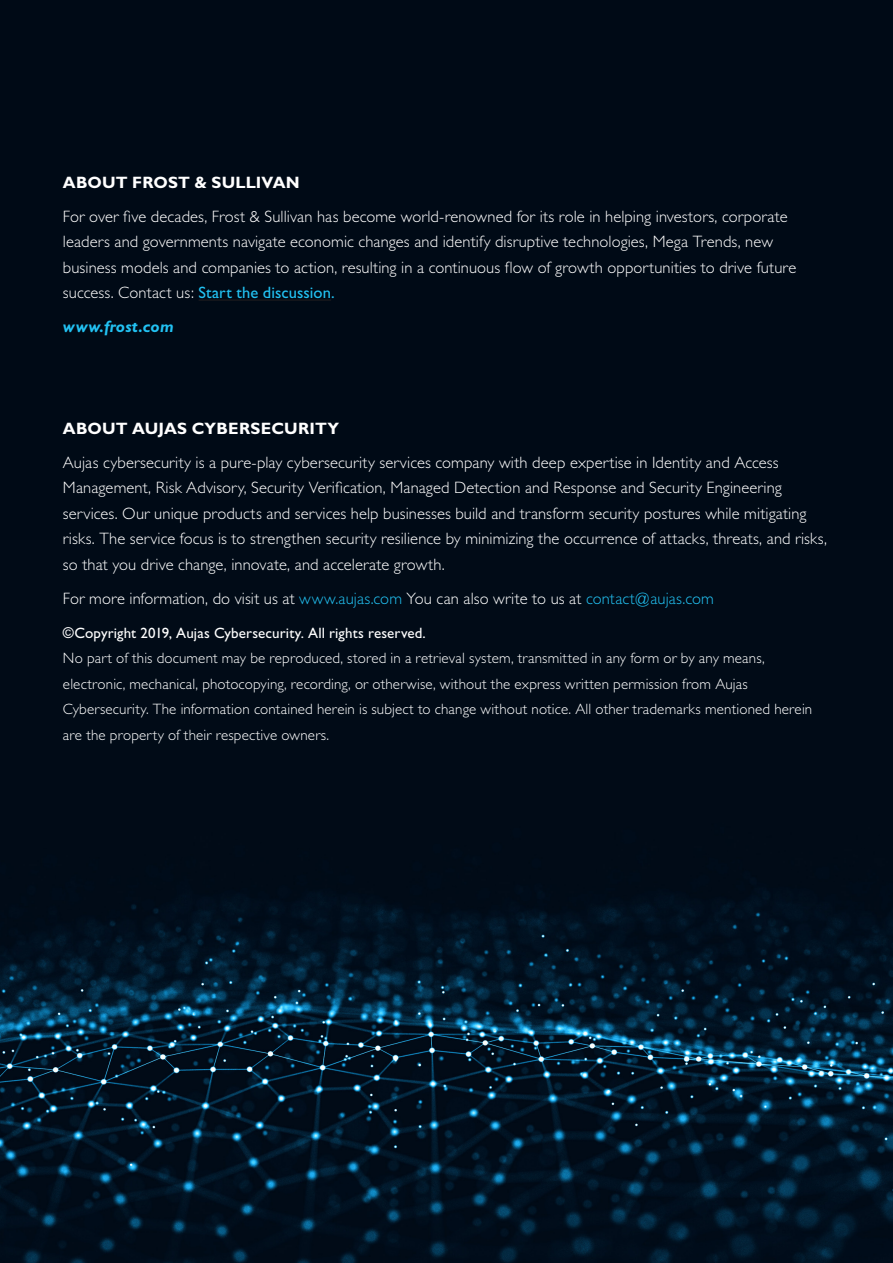
<style>
.page{position:relative;width:893px;height:1263px;background:#000a16}
.page>*{position:absolute;margin:0;border:0;box-sizing:border-box;transform-origin:0 0}
.bodycopy{font:300 16.5px/25.5px "Gill Sans";letter-spacing:.005em;color:#fff}
.sub-head{font:700 16.5px "Gill Sans";letter-spacing:.01em;color:#fff}
.bodycopy-2{font:italic 700 16.5px "Gill Sans";letter-spacing:.01em;color:#22c2f3}
.bodycopy-3{font:300 15px/25.5px "Gill Sans";letter-spacing:.01em;color:#fff}
.s1{font-weight:400;color:#22c2f3}
.s2{color:#22c2f3}
.s3{font-weight:400}
</style>
<div class="page">
<img style="left:0;top:891px;width:893px;height:372px">
<hr style="left:199px;top:300px;width:132px;height:1px;background:#231f20">
<p class="sub-head" style="left:63px;top:173px;width:238px">ABOUT FROST &amp; SULLIVAN</p>
<p class="bodycopy" style="left:63px;top:204px;width:735px">For over five decades, Frost &amp; Sullivan has become world-renowned for its role in helping investors, corporate leaders and governments navigate economic changes and identify disruptive technologies, Mega Trends, new business models and companies to action, resulting in a continuous flow of growth opportunities to drive future success. Contact us: <span class="s1">Start the discussion.</span></p>
<p class="bodycopy-2" style="left:63px;top:317px;width:112px">www.frost.com</p>
<p class="sub-head" style="left:63px;top:418px;width:278px">ABOUT AUJAS CYBERSECURITY</p>
<p class="bodycopy" style="left:63px;top:450px;width:766px">Aujas cybersecurity is a pure-play cybersecurity services company with deep expertise in Identity and Access Management, Risk Advisory, Security Verification, Managed Detection and Response and Security Engineering services. Our unique products and services help businesses build and transform security postures while mitigating risks. The service focus is to strengthen security resilience by minimizing the occurrence of attacks, threats, and risks, so that you drive change, innovate, and accelerate growth.</p>
<p class="bodycopy" style="left:63px;top:586px;width:652px">For more information, do visit us at <span class="s2">www.aujas.com</span> You can also write to us at <span class="s2">contact@aujas.com</span></p>
<p class="bodycopy-3" style="left:63px;top:620px;width:751px"><span class="s3">©Copyright 2019, Aujas Cybersecurity. All rights reserved.<br></span>No part of this document may be reproduced, stored in a retrieval system, transmitted in any form or by any means, electronic, mechanical, photocopying, recording, or otherwise, without the express written permission from Aujas Cybersecurity. The information contained herein is subject to change without notice. All other trademarks mentioned herein are the property of their respective owners.</p>
</div>
